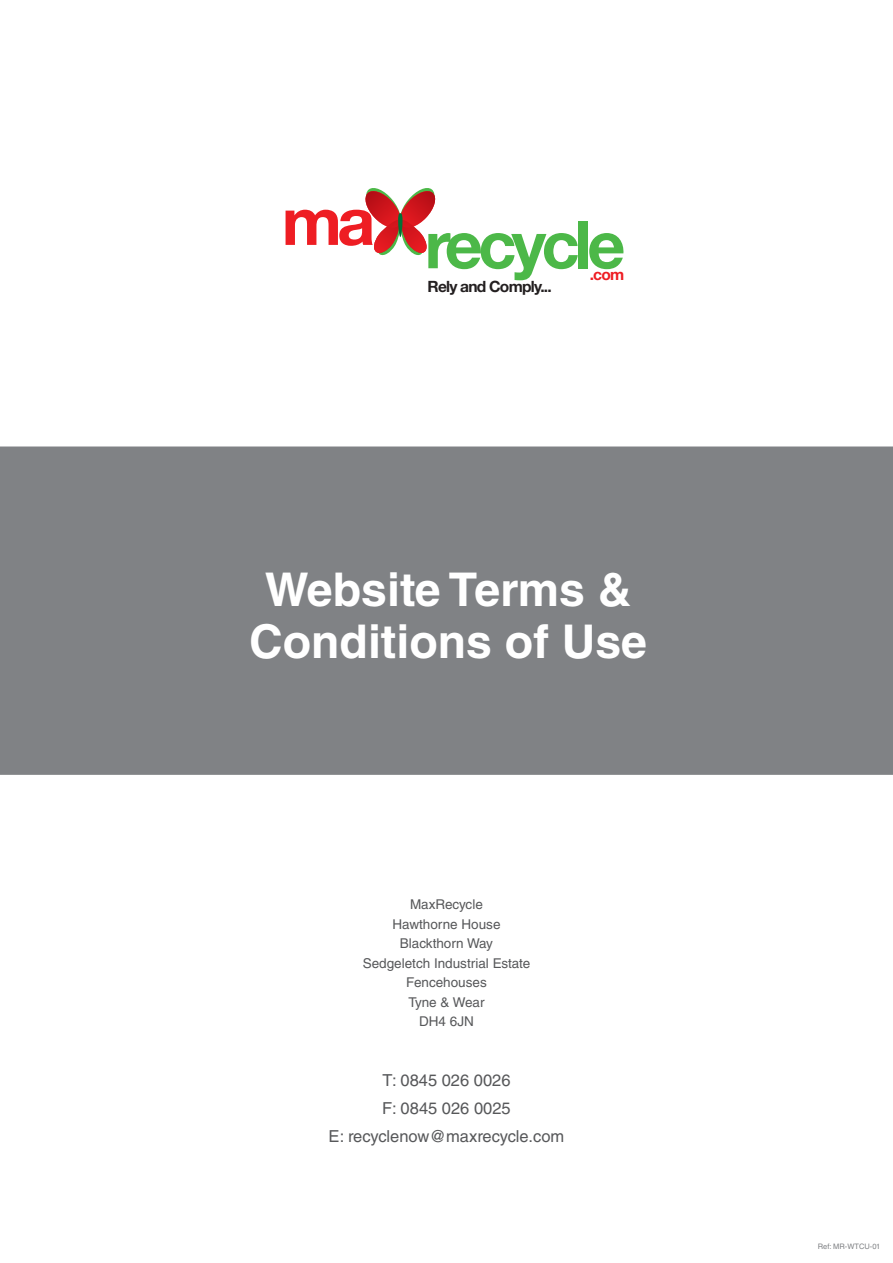
<style>
.page{position:relative;width:893px;height:1263px;background:#fff}
.page>*{position:absolute;margin:0;border:0;box-sizing:border-box;transform-origin:0 0}
.t1{font:700 66.3px "Helvetica Neue LT Std";letter-spacing:-.07em;color:#4cb848}
.t2{font:700 46.5px/52.5px "Helvetica LT Std";color:#fff;text-align:center}
.t3{font:16.5px "Helvetica LT Std";color:#57585a}
.t4{font:700 15.6px "Helvetica Neue LT Std";letter-spacing:-.05em;color:#231f20}
.t5{font:700 15.6px "Helvetica Neue LT Std";color:#ee1d23}
.t6{font:13.5px "Helvetica LT Std";color:#57585a}
.t7{font:7.5px "Helvetica LT Std";color:#808285}
</style>
<div class="page">
<svg style="left:365px;top:188px;width:71px;height:68px"></svg>
<div style="left:1px;top:447px;width:891px;height:327px;background:#808285"></div>
<div style="left:0;top:446px;width:893px;height:329px;border:2px solid #808285"></div>
<p class="t1" style="left:282px;top:204px;width:345px"><sup>ma</sup> recycle</p>
<p class="t4" style="left:428px;top:277px;width:126px">Rely and Comply...</p>
<p class="t5" style="left:590px;top:265px;width:36px">.com</p>
<p class="t2" style="left:249px;top:562px;width:399px">Website Terms &amp;<br>Conditions of Use</p>
<p class="t6" style="left:410px;top:896px;width:74px">MaxRecycle</p>
<p class="t6" style="left:392px;top:916px;width:110px">Hawthorne House</p>
<p class="t6" style="left:400px;top:935px;width:95px">Blackthorn Way</p>
<p class="t6" style="left:363px;top:955px;width:169px">Sedgeletch Industrial Estate</p>
<p class="t6" style="left:406px;top:974px;width:82px">Fencehouses</p>
<p class="t6" style="left:408px;top:994px;width:78px">Tyne &amp; Wear</p>
<p class="t6" style="left:419px;top:1013px;width:56px">DH4 6JN</p>
<p class="t3" style="left:382px;top:1071px;width:130px">T: 0845 026 0026</p>
<p class="t3" style="left:382px;top:1099px;width:130px">F: 0845 026 0025</p>
<p class="t3" style="left:329px;top:1127px;width:237px">E: recyclenow@maxrecycle.com</p>
<p class="t7" style="left:818px;top:1242px;width:64px">Ref: MR-WTCU-01</p>
</div>
